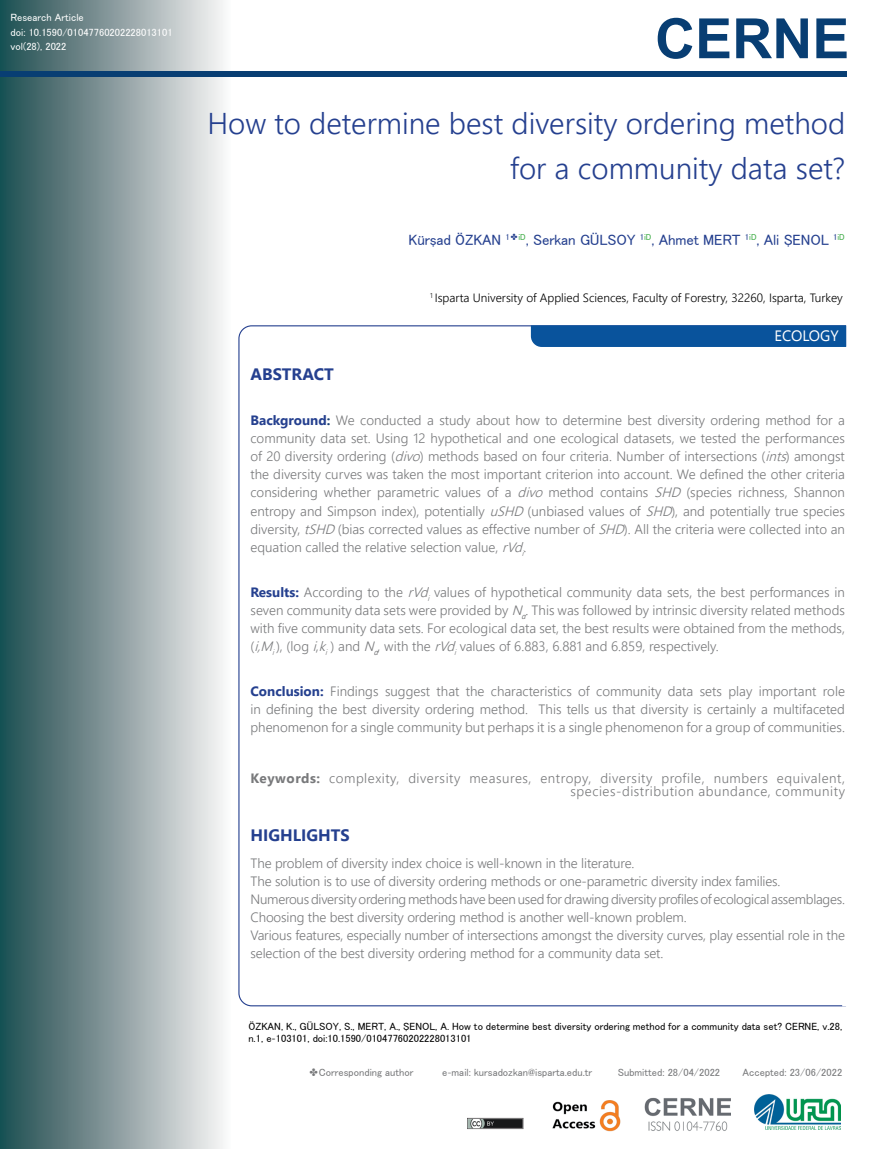
<style>
.page{position:relative;width:872px;height:1149px;background:#fff}
.page>*{position:absolute;margin:0;border:0;box-sizing:border-box;transform-origin:0 0}
.t1{font:700 55.5px "Arial";color:#083e73}
.t2{font:300 30px/45px "Nirmala UI";color:#25408f;text-align:right}
.t3{font:700 16.5px "Nirmala UI";color:#25408f}
.t4{font:15px "MS UI Gothic";letter-spacing:-.01em;color:#25408f}
.t5{font:15px "Nirmala UI";color:#fff}
.t6{font:300 13.5px/18px "Nirmala UI";letter-spacing:-.01em;color:#78797b;text-align:justify}
.t7{font:300 13.5px/13.5px "Nirmala UI";letter-spacing:.04em;color:#78797b;text-align:right}
.t8{font:300 12px "Nirmala UI";color:#000}
.t9{font:10.5px/12px "MS UI Gothic";color:#000}
.t10{font:10.5px "MS UI Gothic";color:#78797b}
.t11{font:10.5px/14.7px "MS UI Gothic";color:#fff}
.s1{font-weight:700;color:#25408f}
.s2{font-weight:700;color:#1a4072}
.s3{font-style:italic}
.s4{font-weight:700}
.s5{font-family:"Nirmala UI"}
</style>
<div class="page">
<svg style="left:238px;top:325px;width:604px;height:681px"></svg>
<img style="left:467px;top:1117px;width:57px;height:13px">
<img style="left:552px;top:1100px;width:69px;height:30px">
<img style="left:644px;top:1097px;width:86px;height:34px">
<div style="left:0;top:0;width:231px;height:1148px;background:linear-gradient(to right,#1c494d,#fcf6f7)"></div>
<div style="left:0;top:71px;width:846px;height:5px;background:#083e73"></div>
<div style="left:531px;top:325px;width:315px;height:22px;background:#09539c"></div>
<img style="left:754px;top:1094px;width:86px;height:35px">
<p class="t11" style="left:11px;top:10px;width:163px">Research Article<br>doi: 10.1590/01047760202228013101 vol(28), 2022</p>
<h1 class="t1" style="left:655px;top:0;width:196px">CERNE</h1>
<h2 class="t2" style="left:207px;top:98px;width:639px">How to determine best diversity ordering method for a community data set?</h2>
<p class="t4" style="left:408px;top:232px;width:438px">Kürşad ÖZKAN <sup>1✤</sup><sup>iD</sup>, Serkan GÜLSOY <sup>1</sup><sup>iD</sup>, Ahmet MERT <sup>1</sup><sup>iD</sup>, Ali ŞENOL <sup>1</sup><sup>iD</sup></p>
<p class="t8" style="left:430px;top:288px;width:414px"><sup>1</sup> Isparta University of Applied Sciences, Faculty of Forestry, 32260, Isparta, Turkey</p>
<p class="t5" style="left:774px;top:323px;width:66px">ECOLOGY</p>
<p class="t3" style="left:250px;top:361px;width:85px">ABSTRACT</p>
<p class="t6" style="left:250px;top:410px;width:596px"><span class="s1">Background</span><span class="s2">:</span> We conducted a study about how to determine best diversity ordering method for a community data set. Using 12 hypothetical and one ecological datasets, we tested the performances of 20 diversity ordering (<span class="s3">divo</span>) methods based on four criteria. Number of intersections (<span class="s3">ints</span>) amongst the diversity curves was taken the most important criterion into account. We defined the other criteria considering whether parametric values of a <span class="s3">divo</span>method contains <span class="s3">SHD</span>(species richness, Shannon entropy and Simpson index), potentially <span class="s3">uSHD</span>(unbiased values of <span class="s3">SHD</span>), and potentially true species diversity, <span class="s3">tSHD</span>(bias corrected values as effective number of <span class="s3">SHD</span>). All the criteria were collected into an equation called the relative selection value, <span class="s3">rVd</span><sub>i</sub>.</p>
<p class="t6" style="left:250px;top:582px;width:596px"><span class="s1">Results:</span> According to the <span class="s3">rVd</span><sub>i</sub> values of hypothetical community data sets, the best performances in seven community data sets were provided by <span class="s3">N</span><sub>α</sub>. This was followed by intrinsic diversity related methods with five community data sets. For ecological data set, the best results were obtained from the methods, (<span class="s3">i,M</span><sub>i</sub>), (log <span class="s3">i</span>,<span class="s3">k</span><sub>i</sub> ) and <span class="s3">N</span><sub>α</sub>, with the <span class="s3">rVd</span><sub>i</sub> values of 6.883, 6.881 and 6.859, respectively.</p>
<p class="t6" style="left:250px;top:681px;width:596px"><span class="s1">Conclusion:</span> Findings suggest that the characteristics of community data sets play important role in defining the best diversity ordering method. This tells us that diversity is certainly a multifaceted phenomenon for a single community but perhaps it is a single phenomenon for a group of communities.</p>
<p class="t7" style="left:250px;top:770px;width:596px"><span class="s4">Keywords:</span> complexity, diversity measures, entropy, diversity profile, numbers equivalent, species-distribution abundance, community</p>
<p class="t3" style="left:250px;top:821px;width:101px">HIGHLIGHTS</p>
<p class="t6" style="left:250px;top:852px;width:596px;text-align:left">The problem of diversity index choice is well-known in the literature.<br>The solution is to use of diversity ordering methods or one-parametric diversity index families.<br>Numerous diversity ordering methods have been used for drawing diversity profiles of ecological assemblages.<br>Choosing the best diversity ordering method is another well-known problem.<br>Various features, especially number of intersections amongst the diversity curves, play essential role in the selection of the best diversity ordering method for a community data set.</p>
<p class="t9" style="left:248px;top:1019px;width:595px">ÖZKAN, K., GÜLSOY, S., MERT, A., ŞENOL, A. How to determine best diversity ordering method for a community data set? CERNE, v.28, n.1, e<span class="s5">-</span>103101, doi:10.1590/01047760202228013101</p>
<p class="t10" style="left:308px;top:1066px;width:106px">✤Corresponding author</p>
<p class="t10" style="left:442px;top:1066px;width:151px">e<span class="s5">-</span>mail: kursadozkan@isparta.edu.tr</p>
<p class="t10" style="left:618px;top:1066px;width:104px">Submitted: 28/04/2022</p>
<p class="t10" style="left:742px;top:1066px;width:101px">Accepted: 23/06/2022</p>
</div>
